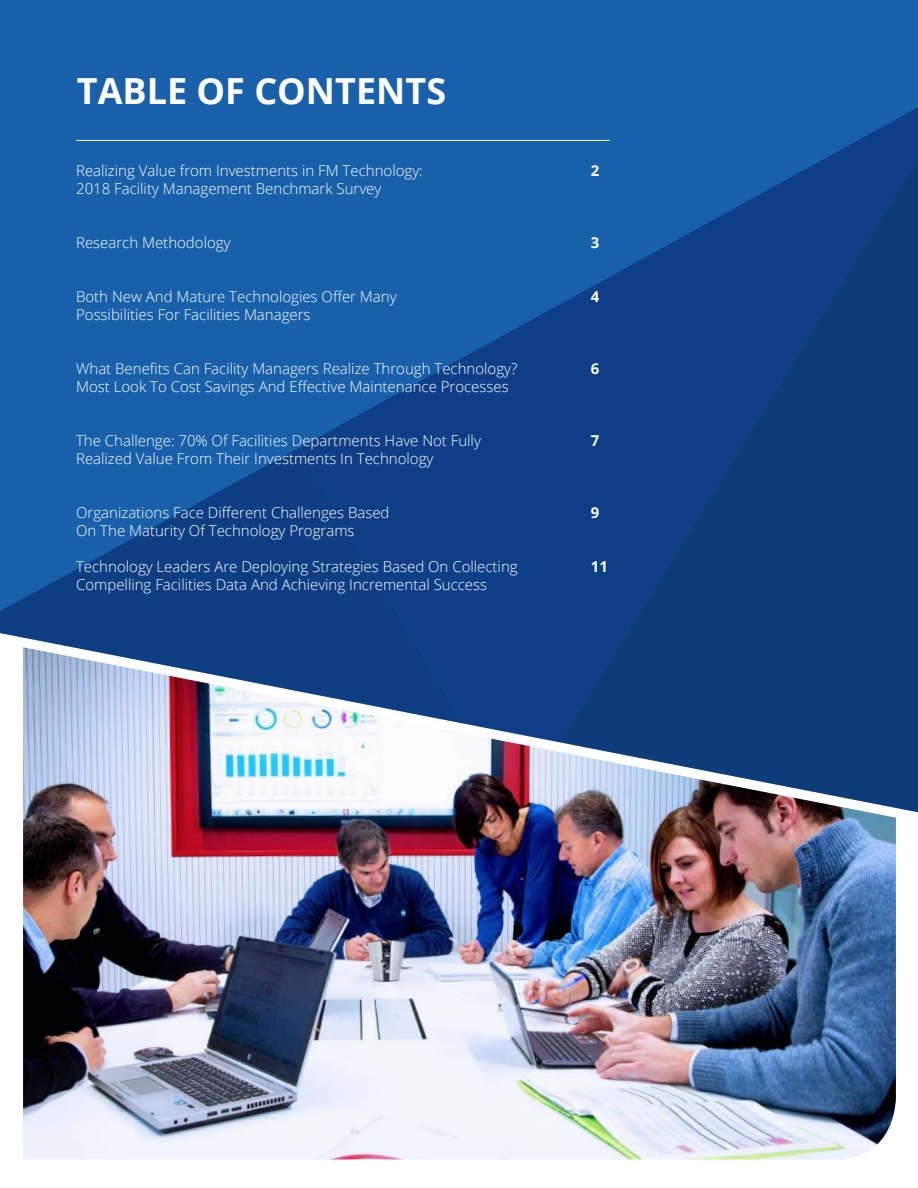
<style>
.page{position:relative;width:918px;height:1188px;background:#fff}
.page>*{position:absolute;margin:0;border:0;box-sizing:border-box;transform-origin:0 0}
.t1{font:700 36px "Open Sans";color:#fff}
.t2{font:300 15px/18px "Open Sans";color:#fff}
.t3{font:700 15px "Open Sans";color:#fff}
</style>
<div class="page">
<div style="left:0;top:0;width:518px;height:448px;background:#1860aa"></div>
<div style="left:518px;top:0;width:400px;height:82px;background:#1860aa"></div>
<svg style="left:298px;top:82px;width:620px;height:729px;background:#114b91"></svg>
<svg style="left:0;top:448px;width:518px;height:199px;background:#11478d"></svg>
<hr style="left:76px;top:140px;width:534px;height:1px;background:#fff">
<img style="left:23px;top:647px;width:873px;height:513px">
<h1 class="t1" style="left:77px;top:66px;width:371px">TABLE OF CONTENTS</h1>
<p class="t2" style="left:76px;top:161px;width:348px">Realizing Value from Investments in FM Technology:<br>2018 Facility Management Benchmark Survey</p>
<p class="t2" style="left:76px;top:233px;width:156px">Research Methodology</p>
<p class="t2" style="left:76px;top:287px;width:322px">Both New And Mature Technologies Offer Many<br>Possibilities For Facilities Managers</p>
<p class="t2" style="left:76px;top:359px;width:443px">What Benefits Can Facility Managers Realize Through Technology?<br>Most Look To Cost Savings And Effective Maintenance Processes</p>
<p class="t2" style="left:76px;top:431px;width:406px">The Challenge: 70% Of Facilities Departments Have Not Fully<br>Realized Value From Their Investments In Technology</p>
<p class="t2" style="left:76px;top:503px;width:315px">Organizations Face Different Challenges Based<br>On The Maturity Of Technology Programs</p>
<p class="t2" style="left:76px;top:557px;width:443px">Technology Leaders Are Deploying Strategies Based On Collecting<br>Compelling Facilities Data And Achieving Incremental Success</p>
<p class="t3" style="left:591px;top:160px;width:10px">2</p>
<p class="t3" style="left:591px;top:232px;width:10px">3</p>
<p class="t3" style="left:591px;top:286px;width:10px">4</p>
<p class="t3" style="left:591px;top:358px;width:10px">6</p>
<p class="t3" style="left:591px;top:430px;width:10px">7</p>
<p class="t3" style="left:591px;top:502px;width:10px">9</p>
<p class="t3" style="left:591px;top:556px;width:19px">11</p>
</div>
